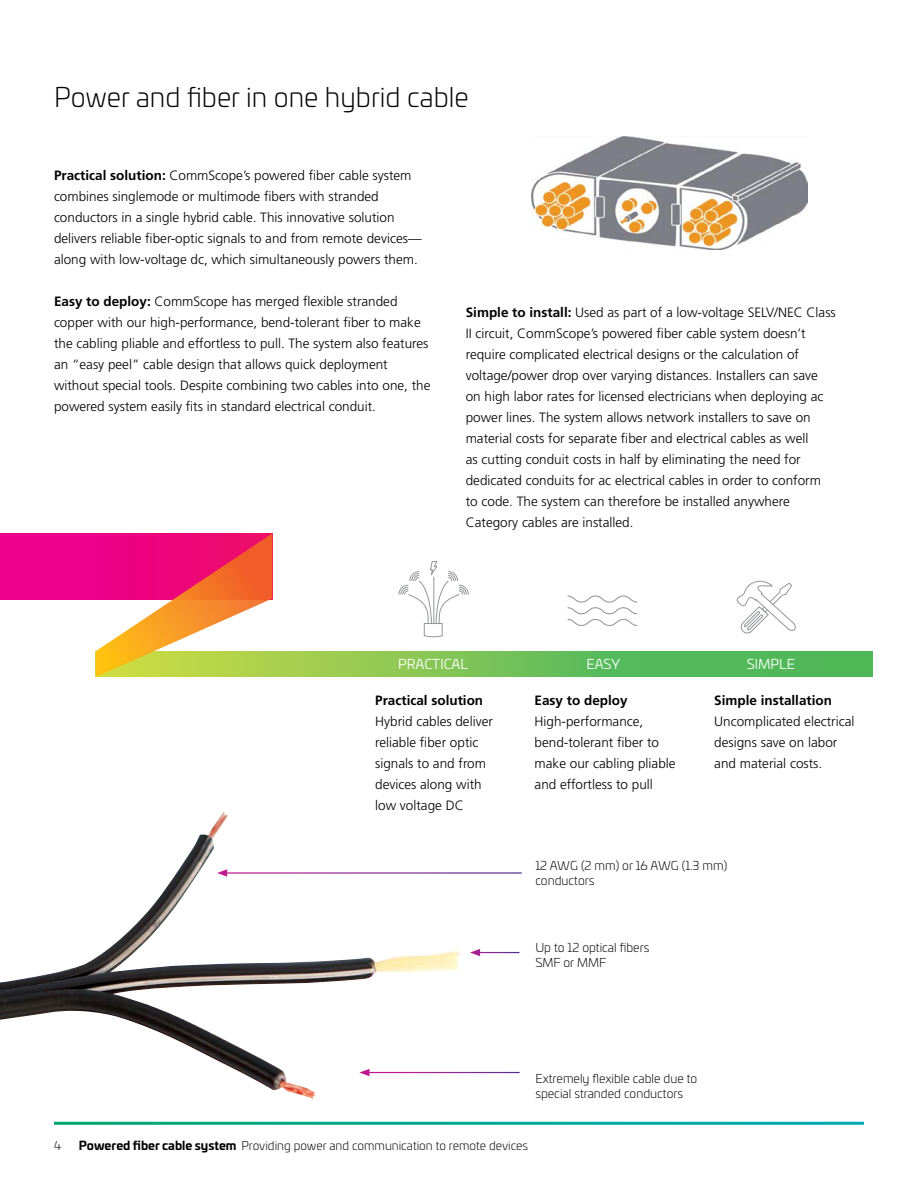
<style>
.page{position:relative;width:918px;height:1188px;background:#fff}
.page>*{position:absolute;margin:0;border:0;box-sizing:border-box;transform-origin:0 0}
.t1{font:300 27px "Univia Pro";color:#000}
.t2{font:300 13.5px/21px "Frutiger LT Pro";color:#000}
.t3{font:700 13.5px "Frutiger LT Pro";color:#000}
.t4{font:13.5px "Univia Pro";color:#fff}
.t5{font:300 12.3px/14.7px "Univia Pro";color:#000}
.t6{font:300 12px "Univia Pro";color:#000}
.s1{font-weight:700}
</style>
<div class="page">
<img style="left:531px;top:136px;width:276px;height:114px">
<img style="left:0;top:812px;width:459px;height:287px">
<svg style="left:470px;top:949px;width:10px;height:7px"></svg>
<hr style="left:367px;top:1072px;width:153px;height:1px;background:#fff">
<svg style="left:359px;top:1069px;width:10px;height:7px"></svg>
<hr style="left:225px;top:872px;width:297px;height:2px;background:#fff">
<svg style="left:217px;top:869px;width:10px;height:8px"></svg>
<svg style="left:736px;top:580px;width:60px;height:54px"></svg>
<svg style="left:398px;top:561px;width:71px;height:77px"></svg>
<svg style="left:567px;top:595px;width:71px;height:31px"></svg>
<svg style="left:272px;top:651px;width:601px;height:26px;background:#6dbf57"></svg>
<div style="left:0;top:533px;width:272px;height:66px;background:#ec008c"></div>
<svg style="left:96px;top:533px;width:176px;height:144px"></svg>
<h1 class="t1" style="left:54px;top:78px;width:416px">Power and fiber in one hybrid cable</h1>
<p class="t2" style="left:54px;top:165px;width:369px"><span class="s1">Practical solution:</span> CommScope’s powered fiber cable system combines singlemode or multimode fibers with stranded conductors in a single hybrid cable. This innovative solution delivers reliable fiber-optic signals to and from remote devices— along with low-voltage dc, which simultaneously powers them.</p>
<p class="t2" style="left:54px;top:291px;width:378px"><span class="s1">Easy to deploy:</span> CommScope has merged flexible stranded copper with our high-performance, bend-tolerant fiber to make the cabling pliable and effortless to pull. The system also features an “easy peel” cable design that allows quick deployment without special tools. Despite combining two cables into one, the powered system easily fits in standard electrical conduit.</p>
<p class="t2" style="left:466px;top:301px;width:372px"><span class="s1">Simple to install:</span> Used as part of a low-voltage SELV/NEC Class II circuit, CommScope’s powered fiber cable system doesn’t require complicated electrical designs or the calculation of voltage/power drop over varying distances. Installers can save on high labor rates for licensed electricians when deploying ac power lines. The system allows network installers to save on material costs for separate fiber and electrical cables as well<br>as cutting conduit costs in half by eliminating the need for dedicated conduits for ac electrical cables in order to conform to code. The system can therefore be installed anywhere Category cables are installed.</p>
<p class="t4" style="left:398px;top:654px;width:71px">PRACTICAL</p>
<p class="t4" style="left:586px;top:654px;width:35px">EASY</p>
<p class="t4" style="left:747px;top:654px;width:50px">SIMPLE</p>
<p class="t3" style="left:375px;top:692px;width:110px">Practical solution</p>
<p class="t2" style="left:375px;top:711px;width:119px">Hybrid cables deliver reliable fiber optic signals to and from devices along with low voltage DC</p>
<p class="t3" style="left:714px;top:692px;width:119px">Simple installation</p>
<p class="t2" style="left:714px;top:711px;width:142px">Uncomplicated electrical designs save on labor and material costs.</p>
<p class="t3" style="left:535px;top:692px;width:95px">Easy to deploy</p>
<p class="t2" style="left:535px;top:711px;width:143px">High-performance, bend-tolerant fiber to make our cabling pliable and effortless to pull</p>
<p class="t5" style="left:535px;top:858px;width:193px">12 AWG (2 mm) or 16 AWG (1.3 mm) conductors</p>
<p class="t5" style="left:535px;top:940px;width:116px">Up to 12 optical fibers<br>SMF or MMF</p>
<p class="t5" style="left:535px;top:1070px;width:163px">Extremely flexible cable due to special stranded conductors</p>
<p class="t6" style="left:54px;top:1138px;width:9px">4</p>
<p class="t6" style="left:79px;top:1138px;width:451px"><span class="s1">Powered fiber cable system</span> Providing power and communication to remote devices</p>
</div>
